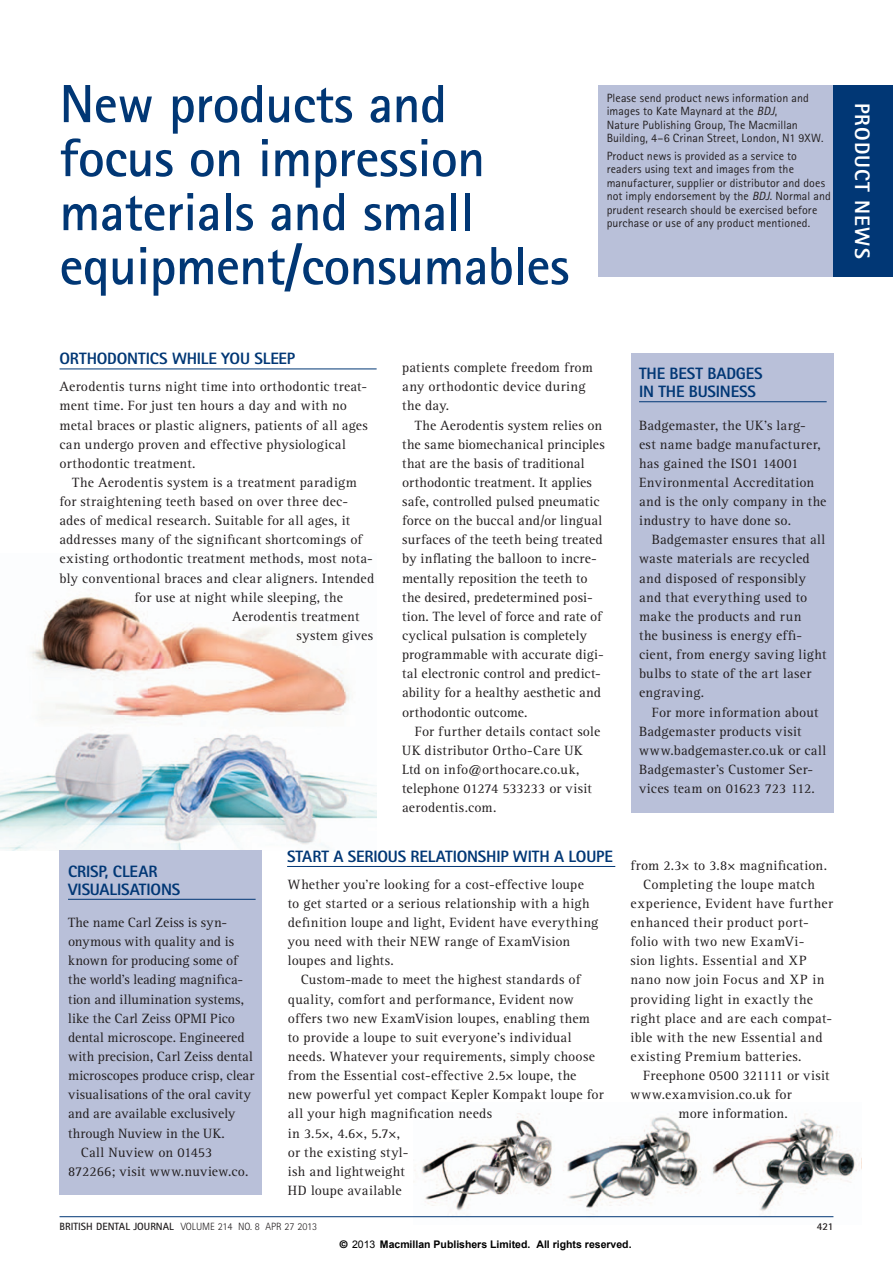
<style>
.page{position:relative;width:893px;height:1263px;background:#fff}
.page>*{position:absolute;margin:0;border:0;box-sizing:border-box;transform-origin:0 0}
.t1{font:700 53.85px/54px "Rotis Sans Serif Std";letter-spacing:-.01em;color:#013775}
.t2{font:800 21px "Rotis Sans Serif Std";letter-spacing:.05em;color:#fff}
.t3{font:800 16.5px/18px "Rotis Sans Serif Std";letter-spacing:-.01em;color:#013775}
.t4{font:13.95px/19.2px "Rotis Serif Std";letter-spacing:.015em;color:#231f20}
.t5{font:13.95px "Rotis Serif Std";letter-spacing:.035em;color:#231f20}
.t6{font:13.95px "Rotis Serif Std";letter-spacing:-.005em;color:#231f20}
.t7{font:13.95px "Rotis Serif Std";letter-spacing:-.01em;color:#231f20}
.t8{font:12px/13.5px "Rotis Sans Serif Std";letter-spacing:.01em;color:#231f20}
.t9{font:700 10.5px "Arial";color:#000}
.t10{font:300 10.5px "Rotis Sans Serif Std";color:#231f20}
.t11{font:700 10.5px "Rotis Sans Serif Std";color:#231f20}
.s1{font-style:italic}
.s2{font-weight:700}
.s3{font-family:"Helvetica"}
.s4{font-weight:400}
</style>
<div class="page">
<img style="left:414px;top:1113px;width:446px;height:105px">
<hr style="left:60px;top:1216px;width:773px;height:1px;background:#013775">
<img style="left:0;top:595px;width:377px;height:255px">
<div style="left:598px;top:85px;width:295px;height:191px;background:#b9c0d9"></div>
<div style="left:833px;top:85px;width:60px;height:191px;background:#013775"></div>
<div style="left:631px;top:353px;width:202px;height:459px;background:#b9c0d9"></div>
<div style="left:60px;top:850px;width:202px;height:345px;background:#b9c0d9"></div>
<hr style="left:639px;top:401px;width:188px;height:1px;background:#013775">
<hr style="left:68px;top:899px;width:188px;height:1px;background:#013775">
<hr style="left:60px;top:369px;width:317px;height:1px;background:#013775">
<hr style="left:287px;top:866px;width:328px;height:1px;background:#013775">
<h1 class="t1" style="left:60px;top:76px;width:512px">New products and focus on impression materials and small equipment/consumables</h1>
<p class="t8" style="left:607px;top:91px;width:218px">Please send product news information and images to Kate Maynard at the <span class="s1">BDJ</span>,<br>Nature Publishing Group, The Macmillan Building, 4–6 Crinan Street, London, N1 9XW.</p>
<p class="t8" style="left:607px;top:149px;width:226px">Product news is provided as a service to readers using text and images from the manufacturer, supplier or distributor and does not imply endorsement by the <span class="s1">BDJ</span>. Normal and prudent research should be exercised before purchase or use of any product mentioned.</p>
<h2 class="t2" style="left:876px;top:103px;width:157px;rotate:90deg">PRODUCT NEWS</h2>
<p class="t3" style="left:60px;top:349px;width:237px">ORTHODONTICS WHILE YOU SLEEP</p>
<p class="t4" style="left:60px;top:377px;width:310px">Aerodentis turns night time into orthodontic treat&shy;ment time. For just ten hours a day and with no metal braces or plastic aligners, patients of all ages can undergo proven and effective physiological orthodontic treatment.</p>
<p class="t4" style="left:72px;top:473px;width:286px">The Aerodentis system is a treatment paradigm</p>
<p class="t4" style="left:60px;top:492px;width:290px">for straightening teeth based on over three dec-</p>
<p class="t4" style="left:60px;top:511px;width:292px">ades of medical research. Suitable for all ages, it</p>
<p class="t4" style="left:60px;top:530px;width:304px">addresses many of the significant shortcomings of</p>
<p class="t4" style="left:60px;top:550px;width:315px">existing orthodontic treatment methods, most nota-</p>
<p class="t4" style="left:60px;top:569px;width:316px">bly conventional braces and clear aligners. Intended</p>
<p class="t4" style="left:135px;top:588px;width:210px">for use at night while sleeping, the</p>
<p class="t4" style="left:232px;top:607px;width:129px">Aerodentis treatment</p>
<p class="t4" style="left:297px;top:626px;width:78px">system gives</p>
<p class="t4" style="left:402px;top:358px;width:192px">patients complete freedom from any orthodontic device during the day.</p>
<p class="t4" style="left:402px;top:416px;width:204px;text-indent:13px">The Aerodentis system relies on the same biomechanical principles that are the basis of traditional orthodontic treatment. It applies safe, controlled pulsed pneumatic force on the buccal and/or lingual surfaces of the teeth being treated by inflating the balloon to incre&shy;mentally reposition the teeth to the desired, predetermined posi&shy;tion. The level of force and rate of cyclical pulsation is completely programmable with accurate digi&shy;tal electronic control and predict&shy;ability for a healthy aesthetic and orthodontic outcome.</p>
<p class="t4" style="left:402px;top:722px;width:200px;text-indent:13px">For further details contact sole<br>UK distributor Ortho-Care UK<br>Ltd on info@orthocare.co.uk, telephone 01274 533233 or visit aerodentis.com.</p>
<p class="t3" style="left:287px;top:847px;width:327px">START A SERIOUS RELATIONSHIP WITH A LOUPE</p>
<p class="t4" style="left:288px;top:875px;width:312px">Whether you’re looking for a cost-effective loupe to get started or a serious relationship with a high definition loupe and light, Evident have everything you need with their NEW range of ExamVision loupes and lights.</p>
<p class="t4" style="left:288px;top:971px;width:317px;text-indent:13px">Custom-made to meet the highest standards of quality, comfort and performance, Evident now offers two new ExamVision loupes, enabling them to provide a loupe to suit everyone’s individual needs. Whatever your requirements, simply choose from the Essential cost-effective 2.5× loupe, the new powerful yet compact Kepler Kompakt loupe for all your high magnification needs<br>in 3.5×, 4.6×, 5.7×,<br>or the existing styl-<br>ish and lightweight<br>HD loupe available</p>
<p class="t3" style="left:68px;top:862px;width:114px">CRISP, CLEAR<br>VISUALISATIONS</p>
<p class="t4" style="left:68px;top:913px;width:161px">The name Carl Zeiss is syn-</p>
<p class="t4" style="left:68px;top:932px;width:168px">onymous with quality and is</p>
<p class="t7" style="left:68px;top:953px;width:171px">known for producing some of</p>
<p class="t6" style="left:68px;top:972px;width:177px">the world’s leading magnifica-</p>
<p class="t4" style="left:68px;top:990px;width:178px">tion and illumination systems,</p>
<p class="t4" style="left:68px;top:1009px;width:168px">like the Carl Zeiss OPMI Pico</p>
<p class="t4" style="left:68px;top:1028px;width:178px">dental microscope. Engineered</p>
<p class="t4" style="left:68px;top:1047px;width:186px">with precision, Carl Zeiss dental</p>
<p class="t4" style="left:68px;top:1066px;width:188px">microscopes produce crisp, clear</p>
<p class="t4" style="left:68px;top:1085px;width:184px">visualisations of the oral cavity</p>
<p class="t4" style="left:68px;top:1104px;width:169px">and are available exclusively</p>
<p class="t4" style="left:68px;top:1124px;width:158px">through Nuview in the UK.</p>
<p class="t4" style="left:81px;top:1143px;width:133px">Call Nuview on 01453</p>
<p class="t4" style="left:68px;top:1162px;width:182px">872266; visit www.nuview.co.</p>
<p class="t3" style="left:639px;top:364px;width:125px">THE BEST BADGES<br>IN THE BUSINESS</p>
<p class="t4" style="left:639px;top:416px;width:189px">Badgemaster, the UK’s larg-<br>est name badge manufacturer, has gained the ISO1 14001<br>Environmental Accreditation and is the only company in the industry to have done so.</p>
<p class="t4" style="left:639px;top:530px;width:189px;text-indent:13px">Badgemaster ensures that all waste materials are recycled and disposed of responsibly and that everything used to make the products and run<br>the business is energy effi&shy;cient, from energy saving light bulbs to state of the art laser engraving.</p>
<p class="t4" style="left:639px;top:703px;width:189px;text-indent:13px">For more information about<br>Badgemaster products visit www.badgemaster.co.uk or call<br>Badgemaster’s Customer Ser&shy;vices team on 01623 723 112.</p>
<p class="t4" style="left:631px;top:856px;width:198px">from 2.3× to 3.8× magnification.</p>
<p class="t4" style="left:643px;top:875px;width:173px">Completing the loupe match</p>
<p class="t4" style="left:631px;top:894px;width:204px">experience, Evident have further</p>
<p class="t4" style="left:631px;top:913px;width:180px">enhanced their product port-</p>
<p class="t4" style="left:631px;top:932px;width:175px">folio with two new ExamVi-</p>
<p class="t5" style="left:631px;top:953px;width:178px">sion lights. Essential and XP</p>
<p class="t4" style="left:631px;top:971px;width:195px">nano now join Focus and XP in</p>
<p class="t4" style="left:631px;top:990px;width:184px">providing light in exactly the</p>
<p class="t4" style="left:631px;top:1009px;width:203px">right place and are each compat-</p>
<p class="t4" style="left:631px;top:1028px;width:194px">ible with the new Essential and</p>
<p class="t5" style="left:631px;top:1048px;width:173px">existing Premium batteries.</p>
<p class="t4" style="left:643px;top:1066px;width:188px">Freephone 0500 321111 or visit</p>
<p class="t4" style="left:631px;top:1085px;width:163px">www.examvision.co.uk for</p>
<p class="t4" style="left:679px;top:1104px;width:111px">more information.</p>
<p class="t10" style="left:60px;top:1220px;width:259px"><span class="s2">BRITISH DENTAL JOURNAL</span> VOLUME 214 NO. 8 APR 27 2013</p>
<p class="t11" style="left:817px;top:1219px;width:18px">421</p>
<p class="t9" style="left:340px;top:1237px;width:293px"><span class="s3">©</span> <span class="s4">2013</span> Macmillan Publishers Limited. All rights reserved.</p>
</div>
